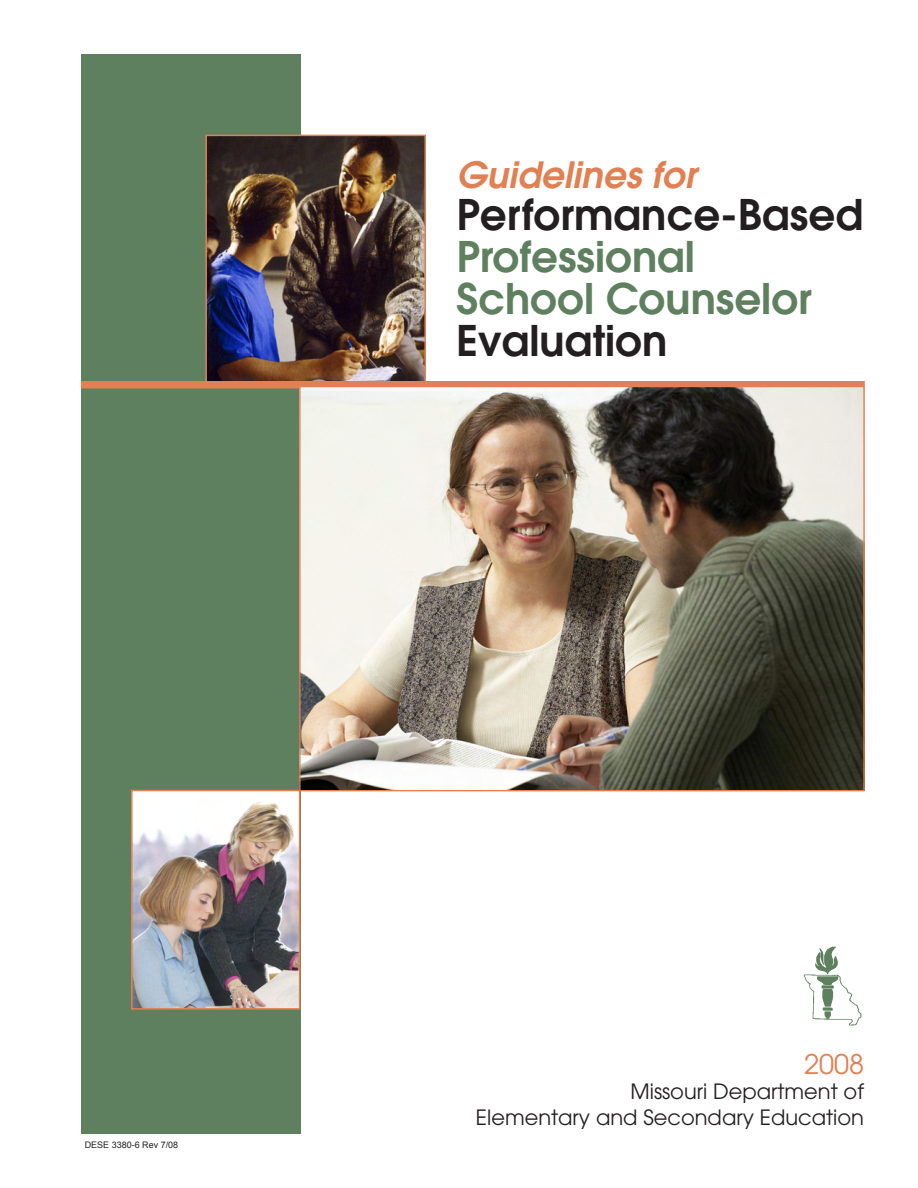
<style>
.page{position:relative;width:918px;height:1188px;background:#fff}
.page>*{position:absolute;margin:0;border:0;box-sizing:border-box;transform-origin:0 0}
.t1{font:600 42px "Avant Garde";color:#231f20}
.t2{font:600 42px/42px "Avant Garde";color:#5f805f}
.t3{font:italic 600 36px "Avant Garde";color:#e18052}
.t4{font:27px "Avant Garde";color:#e18052}
.t5{font:21px/25.2px "Avant Garde";color:#231f20;text-align:right}
.t6{font:9px "Arial";color:#231f20}
</style>
<div class="page">
<div style="left:81px;top:54px;width:219px;height:1080px;background:#5f805f"></div>
<img style="left:803px;top:946px;width:59px;height:80px">
<img style="left:208px;top:138px;width:215px;height:242px">
<div style="left:205px;top:135px;width:221px;height:248px;border:2px solid #e18052"></div>
<div style="left:81px;top:381px;width:784px;height:7px;background:#e18052"></div>
<img style="left:134px;top:793px;width:163px;height:214px">
<div style="left:131px;top:790px;width:169px;height:220px;border:2px solid #e18052"></div>
<img style="left:301px;top:388px;width:562px;height:401px">
<p class="t6" style="left:85px;top:1140px;width:95px">DESE 3380-6 Rev 7/08</p>
<h2 class="t3" style="left:456px;top:151px;width:241px">Guidelines for</h2>
<h1 class="t1" style="left:456px;top:187px;width:408px">Performance-Based</h1>
<h1 class="t2" style="left:456px;top:235px;width:357px">Professional<br>School Counselor</h1>
<h1 class="t1" style="left:456px;top:313px;width:212px">Evaluation</h1>
<p class="t4" style="left:804px;top:1048px;width:61px">2008</p>
<p class="t5" style="left:476px;top:1079px;width:390px">Missouri Department of<br>Elementary and Secondary Education</p>
</div>
